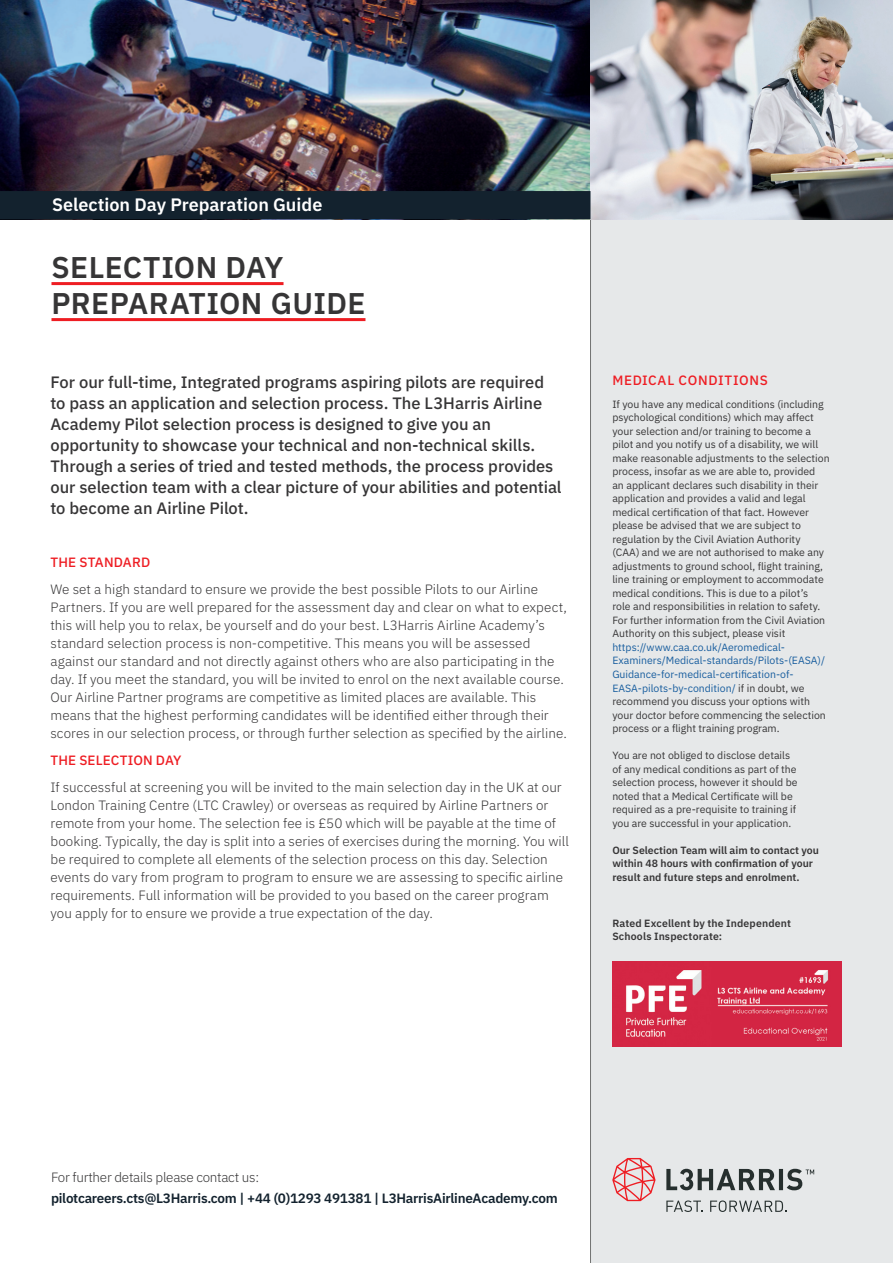
<style>
.page{position:relative;width:893px;height:1263px;background:#fff}
.page>*{position:absolute;margin:0;border:0;box-sizing:border-box;transform-origin:0 0}
.t1{font:600 30px/36px "IBM Plex Sans";letter-spacing:.01em;color:#363536}
.t2{font:600 18px "IBM Plex Sans";color:#fff}
.t3{font:500 16.5px/21px "IBM Plex Sans";color:#363536}
.t4{font:300 13.5px/18px "IBM Plex Sans";letter-spacing:.005em;color:#363536}
.t5{font:600 13.5px "IBM Plex Sans";letter-spacing:-.02em;color:#13222e}
.t6{font:300 13.5px "IBM Plex Sans";letter-spacing:-.02em;color:#363536}
.t7{font:500 13.5px "IBM Plex Sans";letter-spacing:.02em;color:#ee1d23}
.t8{font:500 13.5px "IBM Plex Sans";letter-spacing:.05em;color:#ee1d23}
.t9{font:10.5px/13.5px "IBM Plex Sans";color:#363536}
.t10{font:10.5px/13.5px "IBM Plex Sans";color:#175d9e}
.t11{font:600 10.5px/13.5px "IBM Plex Sans";color:#363536}
.t12{font:9px "IBM Plex Sans";letter-spacing:-.02em;color:#fff}
.s1{color:#363536}
</style>
<div class="page">
<div style="left:590px;top:189px;width:303px;height:1074px;background:#e6e8e9"></div>
<hr style="left:51px;top:282px;width:232px;height:3px;background:#ee1d23">
<hr style="left:51px;top:318px;width:314px;height:3px;background:#ee1d23">
<hr style="left:590px;top:0;width:1px;height:1263px;background:#737473">
<img style="left:0;top:0;width:893px;height:219px">
<svg style="left:612px;top:1158px;width:43px;height:43px"></svg>
<svg style="left:666px;top:1200px;width:37px;height:12px"></svg>
<svg style="left:710px;top:1200px;width:76px;height:12px"></svg>
<svg style="left:666px;top:1169px;width:148px;height:21px"></svg>
<img style="left:612px;top:961px;width:230px;height:85px">
<div style="left:0;top:191px;width:590px;height:28px;background:#13222e"></div>
<h2 class="t2" style="left:52px;top:190px;width:272px">Selection Day Preparation Guide</h2>
<p class="t12" style="left:24px;top:195px;width:59px">Image © Flybe</p>
<h1 class="t1" style="left:51px;top:246px;width:315px">SELECTION DAY<br>PREPARATION GUIDE</h1>
<p class="t3" style="left:50px;top:370px;width:513px">For our full-time, Integrated programs aspiring pilots are required to pass an application and selection process. The L3Harris Airline Academy Pilot selection process is designed to give you an opportunity to showcase your technical and non-technical skills.<br>Through a series of tried and tested methods, the process provides our selection team with a clear picture of your abilities and potential to become an Airline Pilot.</p>
<p class="t7" style="left:50px;top:551px;width:101px">THE STANDARD</p>
<p class="t4" style="left:50px;top:579px;width:518px">We set a high standard to ensure we provide the best possible Pilots to our Airline Partners. If you are well prepared for the assessment day and clear on what to expect, this will help you to relax, be yourself and do your best. L3Harris Airline Academy’s standard selection process is non-competitive. This means you will be assessed against our standard and not directly against others who are also participating in the day. If you meet the standard, you will be invited to enrol on the next available course.<br>Our Airline Partner programs are competitive as limited places are available. This means that the highest performing candidates will be identified either through their scores in our selection process, or through further selection as specified by the airline.</p>
<p class="t7" style="left:50px;top:749px;width:133px">THE SELECTION DAY</p>
<p class="t4" style="left:50px;top:777px;width:520px">If successful at screening you will be invited to the main selection day in the UK at our London Training Centre (LTC Crawley) or overseas as required by Airline Partners or remote from your home. The selection fee is £50 which will be payable at the time of booking. Typically, the day is split into a series of exercises during the morning. You will be required to complete all elements of the selection process on this day. Selection events do vary from program to program to ensure we are assessing to specific airline requirements. Full information will be provided to you based on the career program you apply for to ensure we provide a true expectation of the day.</p>
<p class="t8" style="left:612px;top:370px;width:157px">MEDICAL CONDITIONS</p>
<p class="t9" style="left:612px;top:397px;width:219px">If you have any medical conditions (including psychological conditions) which may affect your selection and/or training to become a pilot and you notify us of a disability, we will make reasonable adjustments to the selection process, insofar as we are able to, provided<br>an applicant declares such disability in their application and provides a valid and legal medical certification of that fact. However please be advised that we are subject to regulation by the Civil Aviation Authority (CAA) and we are not authorised to make any adjustments to ground school, flight training, line training or employment to accommodate medical conditions. This is due to a pilot’s<br>role and responsibilities in relation to safety.<br>For further information from the Civil Aviation Authority on this subject, please visit</p>
<p class="t10" style="left:612px;top:640px;width:215px">https://www.caa.co.uk/Aeromedical-Examiners/Medical-standards/Pilots-(EASA)/ Guidance-for-medical-certification-of-EASA-pilots-by-condition/ <span class="s1">if in doubt, we recommend you discuss your options with your doctor before commencing the selection process or a flight training program.</span></p>
<p class="t9" style="left:612px;top:748px;width:187px">You are not obliged to disclose details of any medical conditions as part of the selection process, however it should be noted that a Medical Certificate will be required as a pre-requisite to training if you are successful in your application.</p>
<p class="t11" style="left:612px;top:842px;width:208px">Our Selection Team will aim to contact you within 48 hours with confirmation of your result and future steps and enrolment.</p>
<p class="t11" style="left:612px;top:915px;width:180px">Rated Excellent by the Independent<br>Schools Inspectorate:</p>
<p class="t6" style="left:51px;top:1167px;width:210px">For further details please contact us:</p>
<p class="t5" style="left:51px;top:1188px;width:508px">pilotcareers.cts@L3Harris.com | +44 (0)1293 491381 | L3HarrisAirlineAcademy.com</p>
</div>
